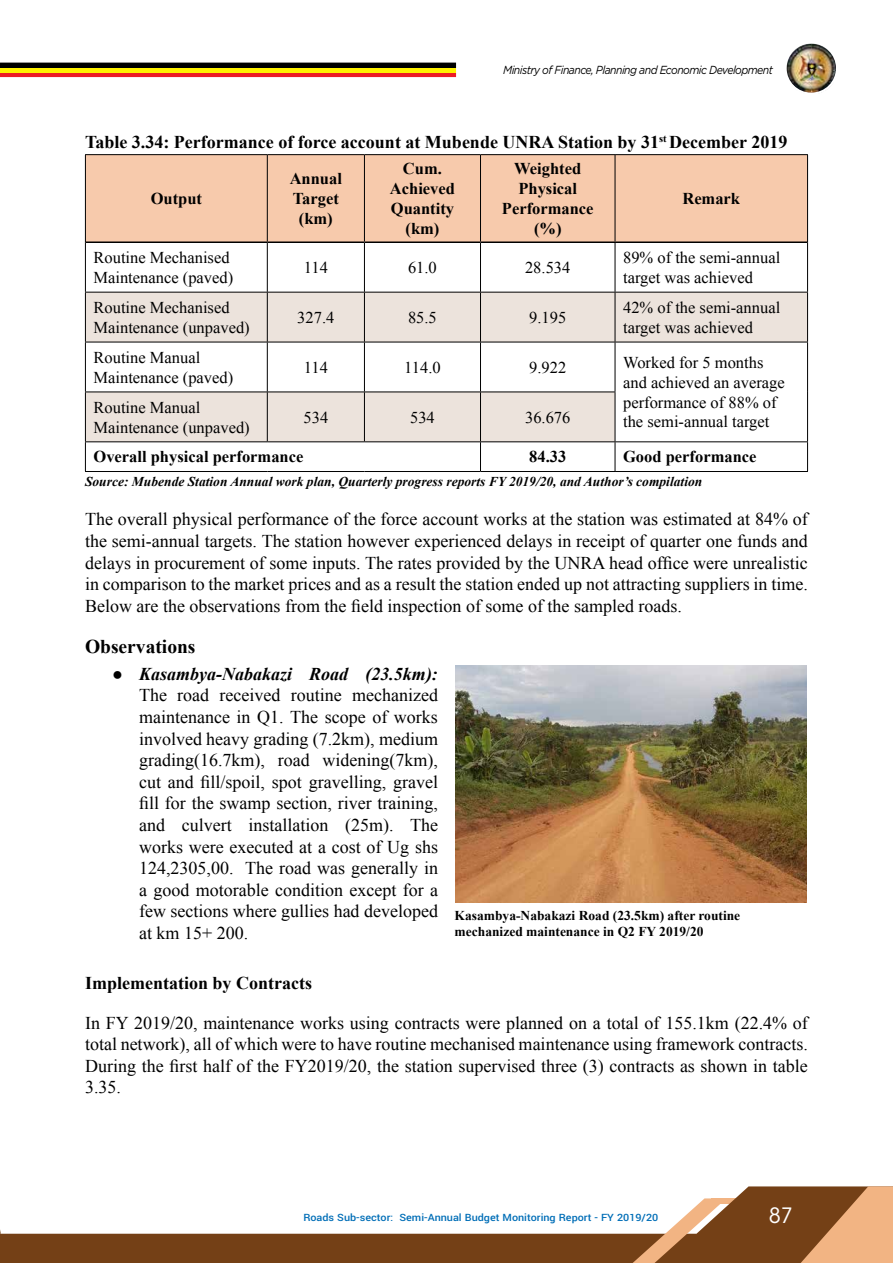
<style>
.page{position:relative;width:893px;height:1263px;background:#fff}
.page>*{position:absolute;margin:0;border:0;box-sizing:border-box;transform-origin:0 0}
.t1{font:21px "ITC Avant Garde Std";color:#fff}
.t2{font:700 19.5px "Times New Roman";color:#000}
.t3{font:18px/21.6px "Times New Roman";color:#000;text-align:justify}
.t4{font:700 18px "Times New Roman";color:#000}
.t5{font:16.5px/19.8px "Times New Roman";color:#000}
.t6{font:700 16.5px/19.8px "Times New Roman";color:#000;text-align:center}
.t7{font:italic 700 13.5px "Times New Roman";color:#000}
.t8{font:700 13.5px/16.2px "Times New Roman";color:#000}
.t9{font:italic 11.7px "Gotham";letter-spacing:-.05em;color:#000;scale:.9 1}
.t10{font:500 11.1px "Yantramanav";color:#006eb7;scale:1.08 1}
.s1{font-weight:700}
.s2{font-weight:700;font-style:italic}
</style>
<div class="page">
<svg style="left:0;top:1186px;width:801px;height:77px"></svg>
<svg style="left:633px;top:1198px;width:93px;height:65px"></svg>
<svg style="left:1px;top:63px;width:455px;height:14px;background:#9e5e0a"></svg>
<svg style="left:801px;top:1186px;width:92px;height:77px;background:#c48a5c"></svg>
<img style="left:787px;top:44px;width:48px;height:48px">
<div style="left:784px;top:41px;width:54px;height:54px;border:2px solid #fff;border-radius:50%"></div>
<svg style="left:0;top:63px;width:1px;height:14px"></svg>
<div style="left:86px;top:155px;width:721px;height:86px;background:#f7caac"></div>
<svg style="left:86px;top:293px;width:721px;height:148px;fill:#ece3dc"></svg>
<hr style="left:85px;top:154px;width:182px;height:1px;background:#000">
<hr style="left:85px;top:155px;width:1px;height:87px;background:#000">
<hr style="left:267px;top:154px;width:97px;height:1px;background:#000">
<hr style="left:267px;top:155px;width:1px;height:86px;background:#000">
<hr style="left:364px;top:154px;width:116px;height:1px;background:#000">
<hr style="left:364px;top:155px;width:1px;height:86px;background:#000">
<hr style="left:480px;top:154px;width:135px;height:1px;background:#000">
<hr style="left:480px;top:155px;width:1px;height:86px;background:#000">
<hr style="left:615px;top:154px;width:193px;height:1px;background:#000">
<hr style="left:615px;top:155px;width:1px;height:86px;background:#000">
<hr style="left:807px;top:155px;width:1px;height:87px;background:#000">
<hr style="left:85px;top:242px;width:1px;height:50px;background:#000">
<hr style="left:267px;top:243px;width:1px;height:49px;background:#000">
<hr style="left:364px;top:243px;width:1px;height:49px;background:#000">
<hr style="left:480px;top:243px;width:1px;height:49px;background:#000">
<hr style="left:615px;top:243px;width:1px;height:49px;background:#000">
<hr style="left:807px;top:242px;width:1px;height:50px;background:#000">
<hr style="left:85px;top:342px;width:1px;height:50px;background:#000">
<hr style="left:267px;top:342px;width:1px;height:50px;background:#000">
<hr style="left:364px;top:342px;width:1px;height:50px;background:#000">
<hr style="left:480px;top:342px;width:1px;height:50px;background:#000">
<hr style="left:615px;top:342px;width:1px;height:50px;background:#000">
<hr style="left:807px;top:342px;width:1px;height:50px;background:#000">
<hr style="left:807px;top:392px;width:1px;height:49px;background:#000">
<svg style="left:85px;top:442px;width:1px;height:29px"></svg>
<svg style="left:480px;top:442px;width:1px;height:29px"></svg>
<hr style="left:615px;top:441px;width:193px;height:1px;background:#000">
<svg style="left:615px;top:442px;width:1px;height:29px"></svg>
<svg style="left:807px;top:442px;width:1px;height:29px"></svg>
<hr style="left:85px;top:471px;width:182px;height:1px;background:#000">
<hr style="left:267px;top:471px;width:97px;height:1px;background:#000">
<hr style="left:364px;top:471px;width:116px;height:1px;background:#000">
<hr style="left:480px;top:471px;width:135px;height:1px;background:#000">
<hr style="left:615px;top:471px;width:193px;height:1px;background:#000">
<hr style="left:86px;top:241px;width:181px;height:2px;background:#000">
<hr style="left:267px;top:241px;width:97px;height:2px;background:#000">
<hr style="left:364px;top:241px;width:116px;height:2px;background:#000">
<hr style="left:480px;top:241px;width:135px;height:2px;background:#000">
<hr style="left:615px;top:241px;width:192px;height:2px;background:#000">
<hr style="left:85px;top:292px;width:1px;height:50px;background:#000">
<hr style="left:85px;top:292px;width:182px;height:1px;background:#000">
<hr style="left:267px;top:292px;width:97px;height:1px;background:#000">
<hr style="left:364px;top:292px;width:116px;height:1px;background:#000">
<hr style="left:480px;top:292px;width:135px;height:1px;background:#000">
<hr style="left:615px;top:292px;width:193px;height:1px;background:#000">
<hr style="left:267px;top:292px;width:1px;height:50px;background:#000">
<hr style="left:364px;top:292px;width:1px;height:50px;background:#000">
<hr style="left:480px;top:292px;width:1px;height:50px;background:#000">
<hr style="left:615px;top:292px;width:1px;height:50px;background:#000">
<hr style="left:807px;top:292px;width:1px;height:50px;background:#000">
<hr style="left:85px;top:342px;width:182px;height:1px;background:#000">
<hr style="left:267px;top:342px;width:97px;height:1px;background:#000">
<hr style="left:364px;top:342px;width:116px;height:1px;background:#000">
<hr style="left:480px;top:342px;width:135px;height:1px;background:#000">
<hr style="left:615px;top:342px;width:193px;height:1px;background:#000">
<hr style="left:85px;top:392px;width:1px;height:49px;background:#000">
<hr style="left:85px;top:392px;width:182px;height:1px;background:#000">
<hr style="left:267px;top:392px;width:97px;height:1px;background:#000">
<hr style="left:364px;top:392px;width:116px;height:1px;background:#000">
<hr style="left:480px;top:392px;width:135px;height:1px;background:#000">
<hr style="left:267px;top:392px;width:1px;height:49px;background:#000">
<hr style="left:364px;top:392px;width:1px;height:49px;background:#000">
<hr style="left:480px;top:392px;width:1px;height:49px;background:#000">
<hr style="left:615px;top:392px;width:1px;height:49px;background:#000">
<hr style="left:85px;top:441px;width:182px;height:1px;background:#000">
<hr style="left:267px;top:441px;width:97px;height:1px;background:#000">
<hr style="left:364px;top:441px;width:116px;height:1px;background:#000">
<hr style="left:480px;top:441px;width:135px;height:1px;background:#000">
<img style="left:455px;top:665px;width:352px;height:238px">
<p class="t9" style="left:503px;top:63px;width:301px">Ministry of Finance, Planning and Economic Development</p>
<p class="t4" style="left:85px;top:130px;width:704px">Table 3.34: Performance of force account at Mubende UNRA Station by 31<sup>st</sup> December 2019</p>
<p class="t6" style="left:151px;top:188px;width:53px">Output</p>
<p class="t6" style="left:290px;top:168px;width:54px">Annual<br>Target (km)</p>
<p class="t6" style="left:390px;top:158px;width:67px">Cum.<br>Achieved<br>Quantity (km)</p>
<p class="t6" style="left:502px;top:158px;width:93px">Weighted<br>Physical<br>Performance (%)</p>
<p class="t6" style="left:682px;top:188px;width:59px">Remark</p>
<p class="t5" style="left:93px;top:248px;width:141px">Routine Mechanised<br>Maintenance (paved)</p>
<p class="t5" style="left:304px;top:257px;width:26px">114</p>
<p class="t5" style="left:408px;top:257px;width:30px">61.0</p>
<p class="t5" style="left:525px;top:257px;width:47px">28.534</p>
<p class="t5" style="left:623px;top:248px;width:159px">89% of the semi-annual target was achieved</p>
<p class="t5" style="left:94px;top:297px;width:158px">Routine Mechanised<br>Maintenance (unpaved)</p>
<p class="t5" style="left:297px;top:307px;width:39px">327.4</p>
<p class="t5" style="left:408px;top:307px;width:30px">85.5</p>
<p class="t5" style="left:529px;top:307px;width:39px">9.195</p>
<p class="t5" style="left:623px;top:297px;width:159px">42% of the semi-annual target was achieved</p>
<p class="t5" style="left:94px;top:347px;width:141px">Routine Manual<br>Maintenance (paved)</p>
<p class="t5" style="left:304px;top:357px;width:26px">114</p>
<p class="t5" style="left:404px;top:357px;width:38px">114.0</p>
<p class="t5" style="left:529px;top:357px;width:39px">9.922</p>
<p class="t5" style="left:623px;top:352px;width:163px">Worked for 5 months and achieved an average performance of 88% of the semi-annual target</p>
<p class="t5" style="left:94px;top:397px;width:158px">Routine Manual<br>Maintenance (unpaved)</p>
<p class="t5" style="left:303px;top:407px;width:26px">534</p>
<p class="t5" style="left:410px;top:407px;width:26px">534</p>
<p class="t5" style="left:525px;top:407px;width:47px">36.676</p>
<p class="t6" style="left:94px;top:446px;width:211px">Overall physical performance</p>
<p class="t6" style="left:529px;top:446px;width:39px">84.33</p>
<p class="t6" style="left:623px;top:446px;width:135px">Good performance</p>
<p class="t7" style="left:85px;top:472px;width:619px">Source: Mubende Station Annual work plan, Quarterly progress reports FY 2019/20, and Author’s compilation</p>
<p class="t3" style="left:85px;top:508px;width:724px">The overall physical performance of the force account works at the station was estimated at 84% of the semi-annual targets. The station however experienced delays in receipt of quarter one funds and delays in procurement of some inputs. The rates provided by the UNRA head office were unrealistic in comparison to the market prices and as a result the station ended up not attracting suppliers in time.<br>Below are the observations from the field inspection of some of the sampled roads.</p>
<p class="t2" style="left:85px;top:633px;width:112px">Observations</p>
<p class="t3" style="left:139px;top:663px;width:300px;text-indent:-27px"><span class="s1">●</span> <span class="s2">Kasambya-Nabakazi Road (23.5km):<br></span>The road received routine mechanized maintenance in Q1. The scope of works involved heavy grading (7.2km), medium grading(16.7km), road widening(7km), cut and fill/spoil, spot gravelling, gravel fill for the swamp section, river training, and culvert installation (25m). The works were executed at a cost of Ug shs 124,2305,00. The road was generally in a good motorable condition except for a few sections where gullies had developed at km 15+ 200.</p>
<p class="t8" style="left:455px;top:907px;width:287px">Kasambya-Nabakazi Road (23.5km) after routine mechanized maintenance in Q2 FY 2019/20</p>
<p class="t4" style="left:85px;top:971px;width:228px">Implementation by Contracts</p>
<p class="t3" style="left:85px;top:1011px;width:724px">In FY 2019/20, maintenance works using contracts were planned on a total of 155.1km (22.4% of total network), all of which were to have routine mechanised maintenance using framework contracts.<br>During the first half of the FY2019/20, the station supervised three (3) contracts as shown in table 3.35.</p>
<p class="t10" style="left:303px;top:1210px;width:330px">Roads Sub-sector: Semi-Annual Budget Monitoring Report - FY 2019/20</p>
<p class="t1" style="left:769px;top:1203px;width:26px">87</p>
</div>
